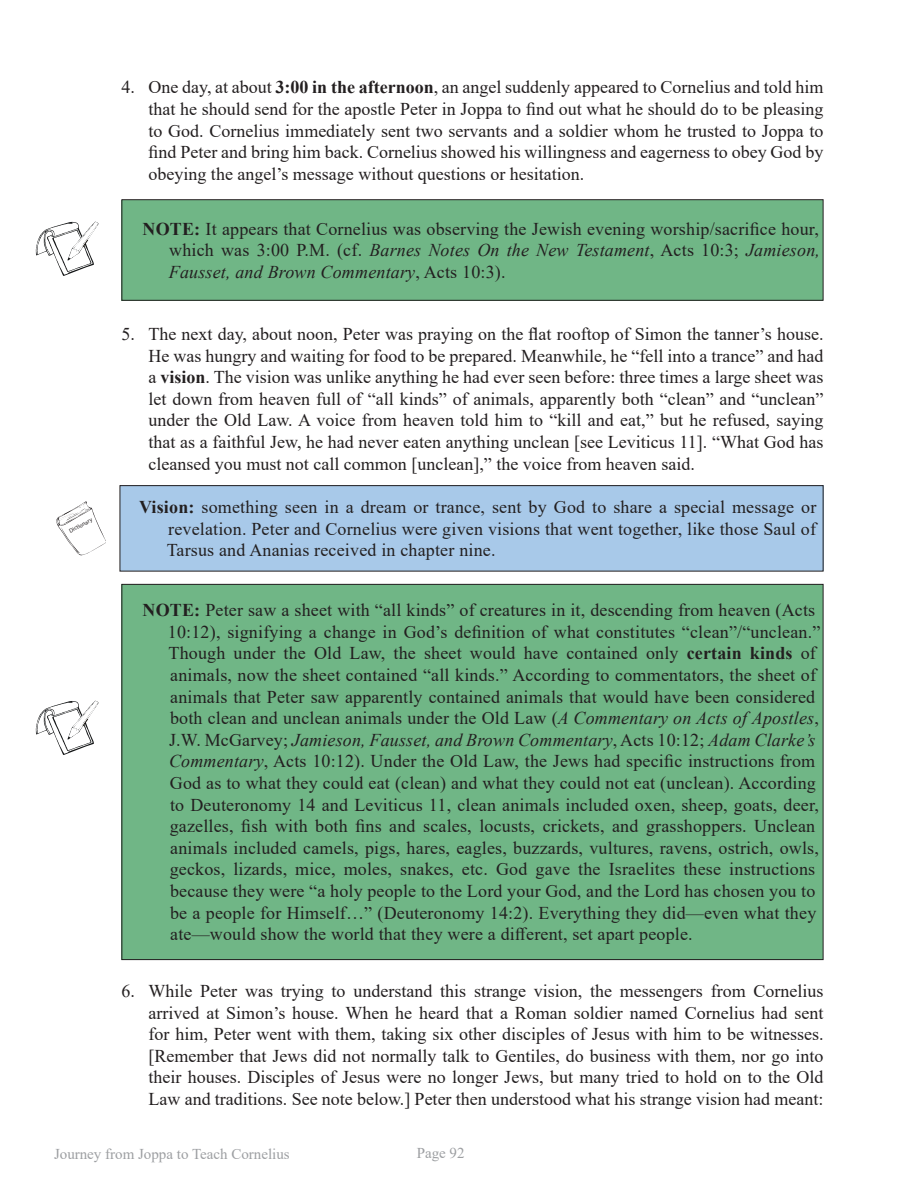
<style>
.page{position:relative;width:918px;height:1188px;background:#fff}
.page>*{position:absolute;margin:0;border:0;box-sizing:border-box;transform-origin:0 0}
.Boxed_Text{font:18px/21.6px "Times New Roman";letter-spacing:.01em;color:#231f20;text-align:justify}
.t1{font:15px "Times New Roman";color:#9d9fa2}
.t2{font:5.85px "Myriad";color:#231f20}
.s1{font-weight:700}
.s2{font-style:italic}
</style>
<div class="page">
<div style="left:122px;top:584px;width:701px;height:376px;background:#70b686"></div>
<svg style="left:36px;top:222px;width:63px;height:54px"></svg>
<div style="left:122px;top:200px;width:701px;height:100px;background:#70b686"></div>
<div style="left:122px;top:199px;width:702px;height:102px;border:1px solid #231f20"></div>
<div style="left:120px;top:486px;width:703px;height:85px;background:#a8c9e9"></div>
<div style="left:120px;top:485px;width:704px;height:87px;border:1px solid #231f20"></div>
<svg style="left:56px;top:501px;width:50px;height:54px"></svg>
<svg style="left:36px;top:701px;width:63px;height:54px"></svg>
<p class="Boxed_Text" style="left:148px;top:76px;width:677px;text-indent:-27px">4. One day, at about <span class="s1">3:00 in the afternoon</span>, an angel suddenly appeared to Cornelius and told him that he should send for the apostle Peter in Joppa to find out what he should do to be pleasing to God. Cornelius immediately sent two servants and a soldier whom he trusted to Joppa to find Peter and bring him back. Cornelius showed his willingness and eagerness to obey God by obeying the angel’s message without questions or hesitation.</p>
<p class="Boxed_Text" style="left:169px;top:217px;width:653px;text-indent:-26px"><span class="s1">NOTE:</span> It appears that Cornelius was observing the Jewish evening worship/sacrifice hour, which was 3:00 P.M. (cf. <span class="s2">Barnes Notes On the New Testament</span>, Acts 10:3; <span class="s2">Jamieson, Fausset, and Brown Commentary</span>, Acts 10:3).</p>
<p class="t2" style="left:68px;top:528px;width:27px;rotate:-27deg">Dictionary</p>
<p class="Boxed_Text" style="left:148px;top:323px;width:677px;text-indent:-27px">5. The next day, about noon, Peter was praying on the flat rooftop of Simon the tanner’s house.<br>He was hungry and waiting for food to be prepared. Meanwhile, he “fell into a trance” and had a <span class="s1">vision</span>. The vision was unlike anything he had ever seen before: three times a large sheet was let down from heaven full of “all kinds” of animals, apparently both “clean” and “unclean” under the Old Law. A voice from heaven told him to “kill and eat,” but he refused, saying that as a faithful Jew, he had never eaten anything unclean [see Leviticus 11]. “What God has cleansed you must not call common [unclean],” the voice from heaven said.</p>
<p class="Boxed_Text" style="left:167px;top:496px;width:651px;text-indent:-28px"><span class="s1">Vision:</span> something seen in a dream or trance, sent by God to share a special message or revelation. Peter and Cornelius were given visions that went together, like those Saul of Tarsus and Ananias received in chapter nine.</p>
<p class="Boxed_Text" style="left:168px;top:599px;width:654px;text-align:left;text-indent:-25px"><span class="s1">NOTE:</span> Peter saw a sheet with “all kinds” of creatures in it, descending from heaven (Acts 10:12), signifying a change in God’s definition of what constitutes “clean”/“unclean.” Though under the Old Law, the sheet would have contained only <span class="s1">certain kinds</span> of animals, now the sheet contained “all kinds.” According to commentators, the sheet of animals that Peter saw apparently contained animals that would have been considered both clean and unclean animals under the Old Law (<span class="s2">A Commentary on Acts of Apostles</span>, J.W. McGarvey; <span class="s2">Jamieson, Fausset, and Brown Commentary</span>, Acts 10:12; <span class="s2">Adam Clarke’s Commentary</span>, Acts 10:12). Under the Old Law, the Jews had specific instructions from God as to what they could eat (clean) and what they could not eat (unclean). According to Deuteronomy 14 and Leviticus 11, clean animals included oxen, sheep, goats, deer, gazelles, fish with both fins and scales, locusts, crickets, and grasshoppers. Unclean animals included camels, pigs, hares, eagles, buzzards, vultures, ravens, ostrich, owls, geckos, lizards, mice, moles, snakes, etc. God gave the Israelites these instructions because they were “a holy people to the Lord your God, and the Lord has chosen you to be a people for Himself…” (Deuteronomy 14:2). Everything they did—even what they ate—would show the world that they were a different, set apart people.</p>
<p class="Boxed_Text" style="left:148px;top:980px;width:677px;text-indent:-27px">6. While Peter was trying to understand this strange vision, the messengers from Cornelius arrived at Simon’s house. When he heard that a Roman soldier named Cornelius had sent for him, Peter went with them, taking six other disciples of Jesus with him to be witnesses. [Remember that Jews did not normally talk to Gentiles, do business with them, nor go into their houses. Disciples of Jesus were no longer Jews, but many tried to hold on to the Old Law and traditions. See note below.] Peter then understood what his strange vision had meant:</p>
<p class="t1" style="left:54px;top:1143px;width:237px">Journey from Joppa to Teach Cornelius</p>
<p class="t1" style="left:417px;top:1143px;width:49px">Page 92</p>
</div>
